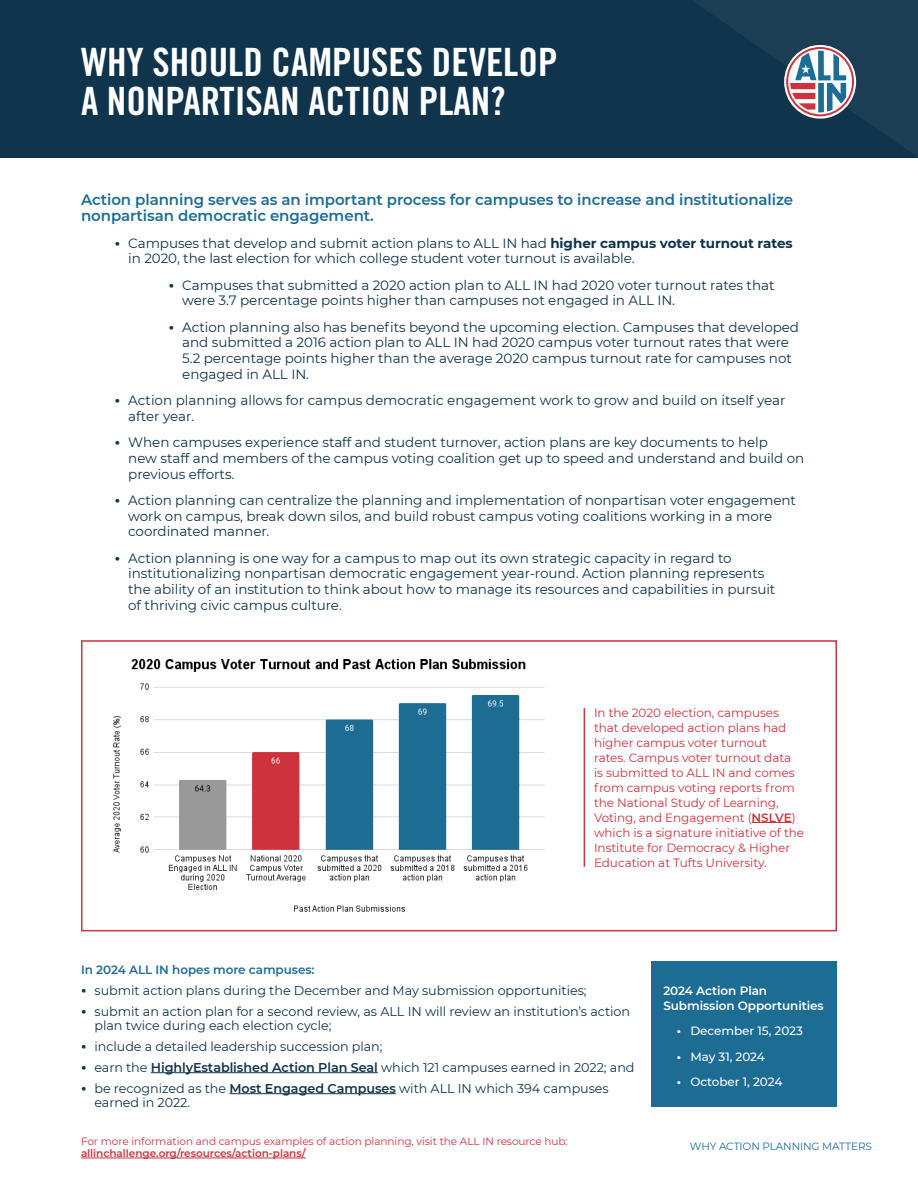
<style>
.page{position:relative;width:918px;height:1188px;background:#fff}
.page>*{position:absolute;margin:0;border:0;box-sizing:border-box;transform-origin:0 0}
.t1{font:39px/39px "Trade Gothic LT Pro Bd Cn 20";color:#fff}
.t2{font:600 15px/16.5px "Montserrat";letter-spacing:-.005em;color:#1d6c94}
.t3{font:13.5px/15.8px "Montserrat";letter-spacing:-.005em;color:#0f344c}
.t4{font:12.75px/14.2px "Montserrat";letter-spacing:-.005em;color:#0f344c}
.t5{font:12px/15px "Montserrat";letter-spacing:-.005em;color:#ce323d}
.t6{font:500 12px "Montserrat";letter-spacing:-.005em;color:#fff}
.t7{font:600 12px/15px "Montserrat";letter-spacing:-.005em;color:#fff}
.t8{font:600 12px "Montserrat";letter-spacing:-.005em;color:#1d6c94}
.t9{font:10.5px/12px "Montserrat";letter-spacing:-.005em;color:#ce323d}
.t10{font:10.5px "Montserrat";letter-spacing:-.01em;color:#1d6c94}
.s1{font-weight:700;font-size:15px}
.s2{font-weight:700}
.s3{font-weight:600}
</style>
<div class="page">
<div style="left:651px;top:962px;width:185px;height:145px;background:#1d6c94"></div>
<div style="left:0;top:0;width:918px;height:157px;background:#0f344c"></div>
<img style="left:113px;top:659px;width:432px;height:253px">
<hr style="left:752px;top:822px;width:40px;height:1px;background:#ce323d">
<div style="left:81px;top:640px;width:756px;height:291px;border:2px solid #ce323d"></div>
<hr style="left:151px;top:1072px;width:227px;height:1px;background:#0f344c">
<hr style="left:229px;top:1093px;width:167px;height:1px;background:#0f344c">
<hr style="left:584px;top:708px;width:1px;height:159px;background:#ce323d">
<svg style="left:693px;top:0;width:225px;height:157px"></svg>
<hr style="left:81px;top:1158px;width:225px;height:1px;background:#ce323d">
<p class="t1" style="left:81px;top:43px;width:478px">WHY SHOULD CAMPUSES DEVELOP<br>A NONPARTISAN ACTION PLAN?</p>
<p class="t2" style="left:81px;top:191px;width:714px">Action planning serves as an important process for campuses to increase and institutionalize nonpartisan democratic engagement.</p>
<p class="t3" style="left:128px;top:234px;width:666px;text-indent:-14px"><span class="s1">•</span> Campuses that develop and submit action plans to ALL IN had <span class="s2">higher campus voter turnout rates </span>in 2020, the last election for which college student voter turnout is available.</p>
<p class="t3" style="left:182px;top:276px;width:594px;text-indent:-14px"><span class="s1">•</span> Campuses that submitted a 2020 action plan to ALL IN had 2020 voter turnout rates that were 3.7 percentage points higher than campuses not engaged in ALL IN.</p>
<p class="t3" style="left:182px;top:318px;width:618px;text-indent:-14px"><span class="s1">•</span> Action planning also has benefits beyond the upcoming election. Campuses that developed and submitted a 2016 action plan to ALL IN had 2020 campus voter turnout rates that were 5.2 percentage points higher than the average 2020 campus turnout rate for campuses not engaged in ALL IN.</p>
<p class="t3" style="left:128px;top:392px;width:659px;text-indent:-14px"><span class="s1">•</span> Action planning allows for campus democratic engagement work to grow and build on itself year after year.</p>
<p class="t3" style="left:128px;top:434px;width:678px;text-indent:-14px"><span class="s1">•</span> When campuses experience staff and student turnover, action plans are key documents to help<br>new staff and members of the campus voting coalition get up to speed and understand and build on previous efforts.</p>
<p class="t3" style="left:128px;top:492px;width:669px;text-indent:-14px"><span class="s1">•</span> Action planning can centralize the planning and implementation of nonpartisan voter engagement work on campus, break down silos, and build robust campus voting coalitions working in a more coordinated manner.</p>
<p class="t3" style="left:128px;top:549px;width:649px;text-indent:-14px"><span class="s1">•</span> Action planning is one way for a campus to map out its own strategic capacity in regard to institutionalizing nonpartisan democratic engagement year-round. Action planning represents the ability of an institution to think about how to manage its resources and capabilities in pursuit of thriving civic campus culture.</p>
<p class="t5" style="left:594px;top:704px;width:212px">In the 2020 election, campuses that developed action plans had higher campus voter turnout<br>rates. Campus voter turnout data<br>is submitted to ALL IN and comes from campus voting reports from the National Study of Learning,<br>Voting, and Engagement (<span class="s3">NSLVE</span>) which is a signature initiative of the<br>Institute for Democracy &amp; Higher<br>Education at Tufts University.</p>
<p class="t8" style="left:81px;top:961px;width:235px">In 2024 ALL IN hopes more campuses:</p>
<p class="t4" style="left:81px;top:982px;width:507px"><span class="s1">•</span> submit action plans during the December and May submission opportunities;</p>
<p class="t4" style="left:94px;top:1003px;width:537px;text-indent:-14px"><span class="s1">•</span> submit an action plan for a second review, as ALL IN will review an institution’s action plan twice during each election cycle;</p>
<p class="t4" style="left:81px;top:1039px;width:303px"><span class="s1">•</span> include a detailed leadership succession plan;</p>
<p class="t4" style="left:81px;top:1060px;width:555px"><span class="s1">•</span> earn the <span class="s3">HighlyEstablished Action Plan Seal</span> which 121 campuses earned in 2022; and</p>
<p class="t4" style="left:94px;top:1081px;width:516px;text-indent:-14px"><span class="s1">•</span> be recognized as the <span class="s3">Most Engaged Campuses</span> with ALL IN which 394 campuses earned in 2022.</p>
<p class="t9" style="left:81px;top:1135px;width:488px">For more information and campus examples of action planning, visit the ALL IN resource hub: <span class="s3">allinchallenge.org/resources/action-plans/</span></p>
<p class="t7" style="left:663px;top:982px;width:162px">2024 Action Plan<br>Submission Opportunities</p>
<p class="t6" style="left:677px;top:1022px;width:128px"><span class="s2">•</span> December 15, 2023</p>
<p class="t6" style="left:677px;top:1048px;width:90px"><span class="s2">•</span> May 31, 2024</p>
<p class="t6" style="left:677px;top:1073px;width:107px"><span class="s2">•</span> October 1, 2024</p>
<p class="t10" style="left:690px;top:1139px;width:184px">WHY ACTION PLANNING MATTERS</p>
</div>
